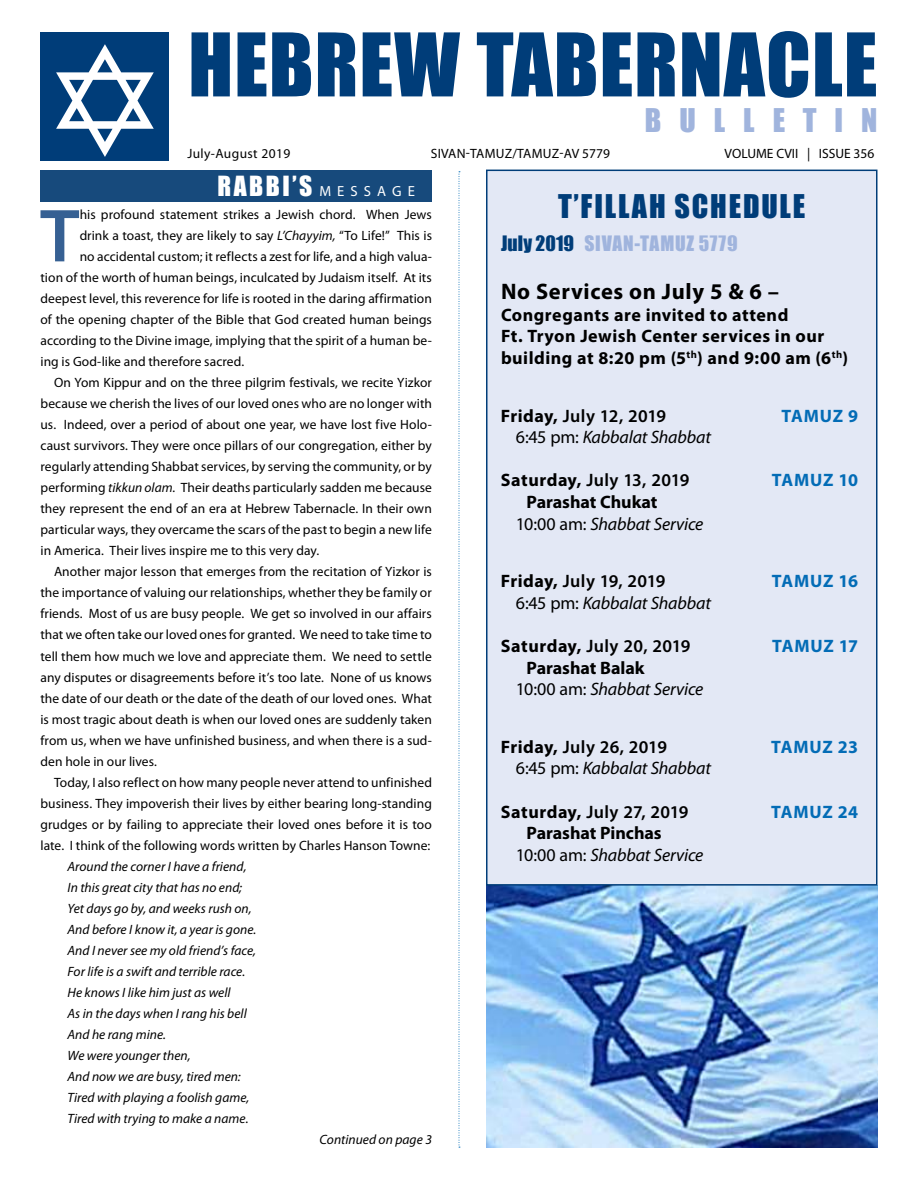
<style>
.page{position:relative;width:918px;height:1188px;background:#fff}
.page>*{position:absolute;margin:0;border:0;box-sizing:border-box;transform-origin:0 0}
.t1{font:81px "Impact";letter-spacing:.015em;color:#003d79}
.t2{font:600 75.75px "Myriad Pro";color:#366093}
.t3{font:30px "Impact";letter-spacing:.06em;color:#003d79}
.t4{font:30px "Impact";letter-spacing:.6em;color:#a0b4dd}
.t5{font:25.5px "Impact";letter-spacing:.1em;color:#fff}
.t6{font:700 22.5px "Myriad Pro";letter-spacing:.03em;color:#000}
.t7{font:19.5px "Impact";letter-spacing:.025em;color:#a0b4dd}
.t8{font:600 18px "Myriad Pro";letter-spacing:.02em;color:#000}
.t9{font:italic 18px/21.6px "Myriad Pro";letter-spacing:-.01em;color:#000}
.t10{font:700 18px/21.6px "Myriad Pro";letter-spacing:.03em;color:#000}
.t11{font:700 18px/21.6px "Myriad Pro";letter-spacing:-.005em;color:#000}
.t12{font:700 18px "Myriad Pro";letter-spacing:.03em;color:#036cb6}
.t13{font:13.5px "Myriad Pro";letter-spacing:.005em;color:#000}
.t14{font:italic 13.5px/21px "Myriad Pro";color:#000}
.t15{font:13.5px "Myriad Pro";letter-spacing:.03em;color:#000}
.s1{font-family:"Myriad Pro";font-size:14.7px}
.s2{color:#003d79}
.s3{font-style:italic}
.s4{font-weight:700}
.s5{font-style:normal}
.s6{font-weight:400}
.s7{font-weight:400;font-style:italic}
.s8{font-weight:700;font-style:normal}
</style>
<div class="page">
<div style="left:40px;top:32px;width:129px;height:129px;background:#003d79"></div>
<div style="left:40px;top:171px;width:392px;height:31px;background:#174a7c"></div>
<svg style="left:459px;top:171px;width:1px;height:977px"></svg>
<img style="left:486px;top:886px;width:392px;height:262px">
<div style="left:487px;top:170px;width:390px;height:715px;background:#e3e8f5"></div>
<div style="left:486px;top:170px;width:392px;height:716px;border:2px solid #003d79"></div>
<h1 class="t1" style="left:188px;top:2px;width:691px">HEBREW TABERNACLE</h1>
<h3 class="t4" style="left:645px;top:97px;width:234px">BULLETIN</h3>
<p class="t15" style="left:187px;top:145px;width:104px">July-August 2019</p>
<p class="t13" style="left:431px;top:145px;width:181px">SIVAN-TAMUZ/TAMUZ-AV 5779</p>
<p class="t13" style="left:725px;top:145px;width:151px">VOLUME CVII | ISSUE 356</p>
<h3 class="t5" style="left:217px;top:167px;width:199px">RABBI’S<span class="s1">MESSAGE</span></h3>
<h3 class="t3" style="left:558px;top:183px;width:249px">T’FILLAH SCHEDULE</h3>
<h3 class="t7" style="left:501px;top:228px;width:238px"><span class="s2">July 2019</span> SIVAN-TAMUZ 5779</h3>
<h3 class="t6" style="left:501px;top:277px;width:280px">No Services on July 5 &amp; 6 –</h3>
<h3 class="t10" style="left:501px;top:303px;width:349px">Congregants are invited to attend<br>Ft. Tryon Jewish Center services in our building at 8:20 pm (5<sup>th</sup>) and 9:00 am (6<sup>th</sup>)</h3>
<h2 class="t2" style="left:40px;top:188px;width:41px">T</h2>
<p class="t13" style="left:80px;top:207px;width:354px">his profound statement strikes a Jewish chord. When Jews</p>
<p class="t13" style="left:80px;top:228px;width:354px">drink a toast, they are likely to say <span class="s3">L’Chayyim,</span> “To Life!” This is</p>
<p class="t13" style="left:80px;top:249px;width:354px">no accidental custom; it reflects a zest for life, and a high valua-</p>
<p class="t13" style="left:41px;top:270px;width:393px">tion of the worth of human beings, inculcated by Judaism itself. At its</p>
<p class="t13" style="left:41px;top:291px;width:393px">deepest level, this reverence for life is rooted in the daring affirmation</p>
<p class="t13" style="left:41px;top:312px;width:393px">of the opening chapter of the Bible that God created human beings</p>
<p class="t13" style="left:41px;top:333px;width:393px">according to the Divine image, implying that the spirit of a human be-</p>
<p class="t13" style="left:41px;top:354px;width:205px">ing is God-like and therefore sacred.</p>
<p class="t13" style="left:54px;top:375px;width:379px">On Yom Kippur and on the three pilgrim festivals, we recite Yizkor</p>
<p class="t13" style="left:41px;top:396px;width:393px">because we cherish the lives of our loved ones who are no longer with</p>
<p class="t13" style="left:41px;top:417px;width:393px">us. Indeed, over a period of about one year, we have lost five Holo-</p>
<p class="t13" style="left:41px;top:438px;width:393px">caust survivors. They were once pillars of our congregation, either by</p>
<p class="t13" style="left:41px;top:459px;width:393px">regularly attending Shabbat services, by serving the community, or by</p>
<p class="t13" style="left:41px;top:480px;width:393px">performing <span class="s3">tikkun olam.</span> Their deaths particularly sadden me because</p>
<p class="t13" style="left:41px;top:501px;width:393px">they represent the end of an era at Hebrew Tabernacle. In their own</p>
<p class="t13" style="left:41px;top:522px;width:393px">particular ways, they overcame the scars of the past to begin a new life</p>
<p class="t13" style="left:41px;top:543px;width:280px">in America. Their lives inspire me to this very day.</p>
<p class="t13" style="left:54px;top:564px;width:379px">Another major lesson that emerges from the recitation of Yizkor is</p>
<p class="t13" style="left:41px;top:585px;width:393px">the importance of valuing our relationships, whether they be family or</p>
<p class="t13" style="left:41px;top:606px;width:393px">friends. Most of us are busy people. We get so involved in our affairs</p>
<p class="t13" style="left:41px;top:627px;width:393px">that we often take our loved ones for granted. We need to take time to</p>
<p class="t13" style="left:41px;top:648px;width:393px">tell them how much we love and appreciate them. We need to settle</p>
<p class="t13" style="left:41px;top:669px;width:393px">any disputes or disagreements before it’s too late. None of us knows</p>
<p class="t13" style="left:41px;top:690px;width:393px">the date of our death or the date of the death of our loved ones. What</p>
<p class="t13" style="left:41px;top:711px;width:393px">is most tragic about death is when our loved ones are suddenly taken</p>
<p class="t13" style="left:41px;top:732px;width:393px">from us, when we have unfinished business, and when there is a sud-</p>
<p class="t13" style="left:41px;top:753px;width:118px">den hole in our lives.</p>
<p class="t13" style="left:54px;top:774px;width:379px">Today, I also reflect on how many people never attend to unfinished</p>
<p class="t13" style="left:41px;top:795px;width:393px">business. They impoverish their lives by either bearing long-standing</p>
<p class="t13" style="left:41px;top:816px;width:393px">grudges or by failing to appreciate their loved ones before it is too</p>
<p class="t13" style="left:41px;top:837px;width:391px">late. I think of the following words written by Charles Hanson Towne:</p>
<p class="t14" style="left:68px;top:855px;width:191px">Around the corner I have a friend,<br>In this great city that has no end;<br>Yet days go by, and weeks rush on,<br>And before I know it, a year is gone.<br>And I never see my old friend’s face,<br>For life is a swift and terrible race.<br>He knows I like him just as well<br>As in the days when I rang his bell<br>And he rang mine.<br>We were younger then,<br>And now we are busy, tired men:<br>Tired with playing a foolish game,<br>Tired with trying to make a name.</p>
<p class="t14" style="left:320px;top:1128px;width:114px">Continued on page 3</p>
<h3 class="t8" style="left:501px;top:404px;width:167px"><span class="s4">Friday,</span> July 12, 2019</h3>
<h3 class="t12" style="left:782px;top:404px;width:78px">TAMUZ 9</h3>
<h3 class="t9" style="left:516px;top:426px;width:197px"><span class="s5">6:45 pm:</span> Kabbalat Shabbat</h3>
<h3 class="t8" style="left:501px;top:469px;width:190px"><span class="s4">Saturday,</span> July 13, 2019</h3>
<h3 class="t12" style="left:772px;top:469px;width:88px">TAMUZ 10</h3>
<h3 class="t11" style="left:516px;top:490px;width:189px;text-indent:11px">Parashat Chukat<br><span class="s6">10:00 am:</span> <span class="s7">Shabbat Service</span></h3>
<h3 class="t8" style="left:501px;top:570px;width:166px"><span class="s4">Friday,</span> July 19, 2019</h3>
<h3 class="t12" style="left:772px;top:569px;width:88px">TAMUZ 16</h3>
<h3 class="t9" style="left:516px;top:592px;width:197px"><span class="s5">6:45 pm:</span> Kabbalat Shabbat</h3>
<h3 class="t8" style="left:501px;top:634px;width:191px"><span class="s4">Saturday,</span> July 20, 2019</h3>
<h3 class="t12" style="left:772px;top:634px;width:87px">TAMUZ 17</h3>
<h3 class="t9" style="left:516px;top:656px;width:189px;text-indent:11px"><span class="s8">Parashat Balak<br></span><span class="s5">10:00 am:</span> Shabbat Service</h3>
<h3 class="t8" style="left:501px;top:735px;width:168px"><span class="s4">Friday,</span> July 26, 2019</h3>
<h3 class="t12" style="left:771px;top:735px;width:88px">TAMUZ 23</h3>
<h3 class="t9" style="left:516px;top:757px;width:197px"><span class="s5">6:45 pm:</span> Kabbalat Shabbat</h3>
<h3 class="t8" style="left:501px;top:800px;width:189px"><span class="s4">Saturday,</span> July 27, 2019</h3>
<h3 class="t12" style="left:771px;top:800px;width:88px">TAMUZ 24</h3>
<h3 class="t11" style="left:516px;top:822px;width:189px;text-indent:11px">Parashat Pinchas<br><span class="s6">10:00 am:</span> <span class="s7">Shabbat Service</span></h3>
</div>
